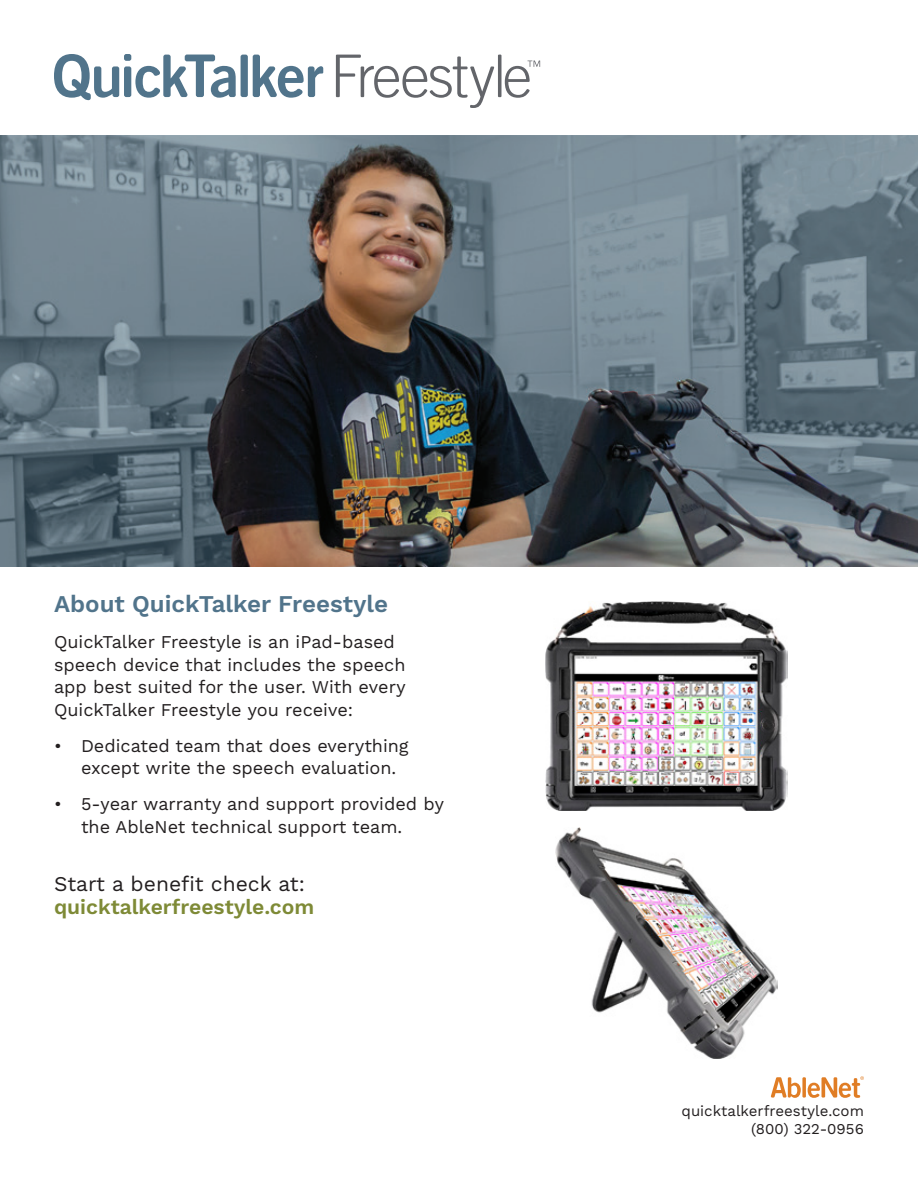
<style>
.page{position:relative;width:918px;height:1188px;background:#fff}
.page>*{position:absolute;margin:0;border:0;box-sizing:border-box;transform-origin:0 0}
.t1{font:600 24px "Work Sans";color:#51748b}
.t2{font:600 21px "Work Sans";color:#7e8a36}
.t3{font:21px "Work Sans";color:#231f20}
.t4{font:18px/22.5px "Work Sans";color:#231f20}
.t5{font:15px "Work Sans";color:#231f20}
</style>
<div class="page">
<img style="left:0;top:135px;width:918px;height:432px">
<svg style="left:54px;top:54px;width:182px;height:46px"></svg>
<div style="left:241px;top:55px;width:7px;height:42px;background:#51748b;border-radius:2px"></div>
<svg style="left:253px;top:55px;width:70px;height:43px"></svg>
<hr style="left:498px;top:55px;width:3px;height:42px;background:#63656a">
<svg style="left:336px;top:55px;width:158px;height:53px"></svg>
<svg style="left:505px;top:61px;width:35px;height:37px"></svg>
<svg style="left:771px;top:1077px;width:30px;height:21px"></svg>
<svg style="left:802px;top:1077px;width:4px;height:21px"></svg>
<svg style="left:808px;top:1076px;width:56px;height:22px"></svg>
<img style="left:546px;top:602px;width:241px;height:208px">
<img style="left:556px;top:828px;width:221px;height:231px">
<p class="t1" style="left:54px;top:590px;width:336px">About QuickTalker Freestyle</p>
<p class="t4" style="left:54px;top:632px;width:353px">QuickTalker Freestyle is an iPad-based speech device that includes the speech app best suited for the user. With every QuickTalker Freestyle you receive:</p>
<p class="t4" style="left:81px;top:735px;width:329px;text-indent:-27px">• Dedicated team that does everything except write the speech evaluation.</p>
<p class="t4" style="left:81px;top:794px;width:365px;text-indent:-27px">• 5-year warranty and support provided by the AbleNet technical support team.</p>
<p class="t3" style="left:54px;top:872px;width:252px">Start a benefit check at:</p>
<p class="t2" style="left:54px;top:894px;width:262px">quicktalkerfreestyle.com</p>
<p class="t5" style="left:682px;top:1102px;width:184px">quicktalkerfreestyle.com</p>
<p class="t5" style="left:751px;top:1120px;width:114px">(800) 322-0956</p>
</div>
